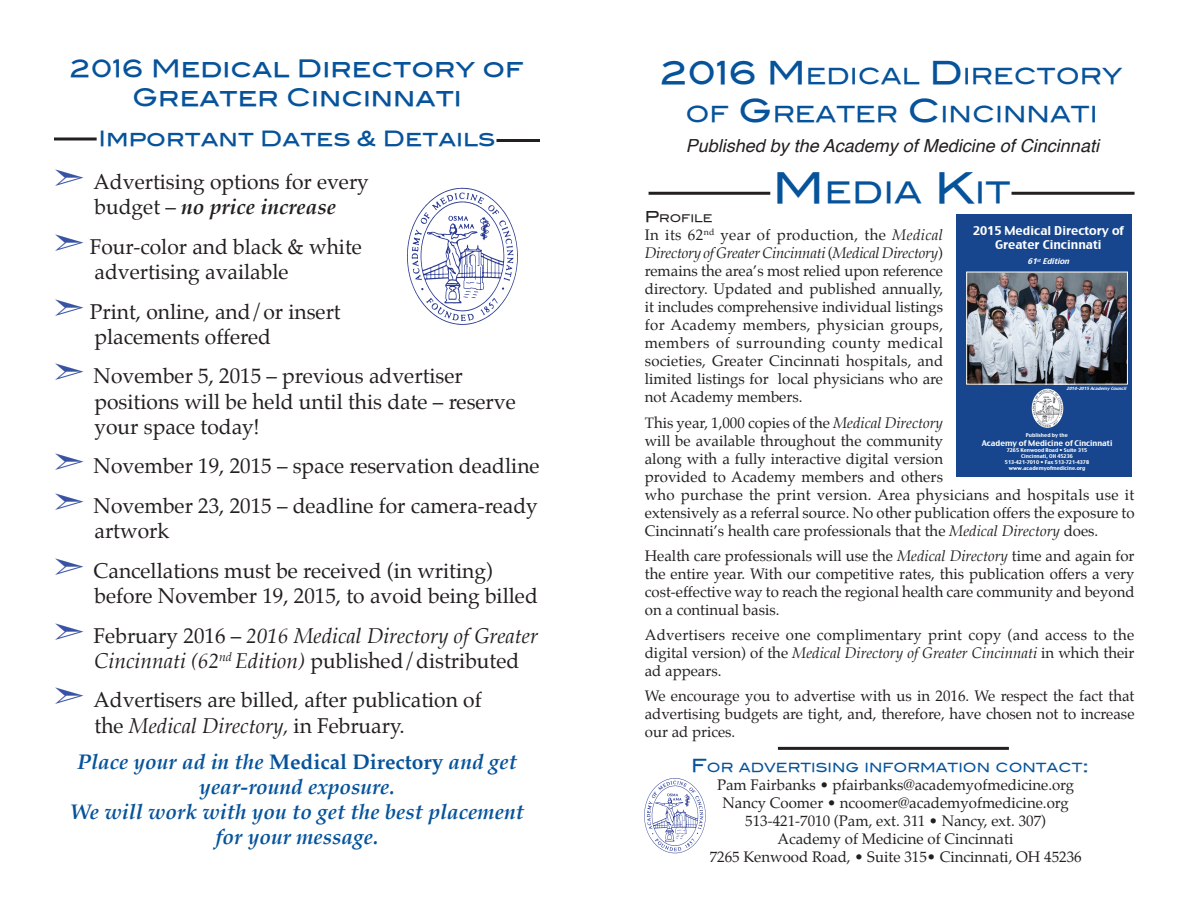
<style>
.page{position:relative;width:1188px;height:918px;background:#fff}
.page>*{position:absolute;margin:0;border:0;box-sizing:border-box;transform-origin:0 0}
.t1{font:29.4px "Blair Md ITCTT Medium";color:#06539b}
.t2{font:24px/28.8px "Blair Md ITCTT Medium";color:#06539b;text-align:center}
.t3{font:22.05px/37.8px "Blair Md ITCTT Medium";color:#06539b;text-align:center}
.t4{font:21px/39.6px "Palatino";color:#231f20}
.t5{font:italic 700 21px/25.2px "Palatino";color:#06539b}
.t6{font:italic 18px "Helvetica";color:#231f20}
.t7{font:15px/18px "Palatino";color:#231f20;text-align:justify}
.t8{font:12.6px "Blair Md ITCTT Medium";color:#06539b}
.t9{font:11.85px/14.2px "Charcoal CY";color:#fff;text-align:center}
.t10{font:10.5px "Blair Md ITCTT Medium";color:#231f20}
.t11{font:7.65px "Charcoal CY";color:#fff}
.t12{font:italic 7.65px "Charcoal CY";color:#fff}
.t13{font:5.1px/6.1px "Charcoal CY";color:#fff;text-align:center}
.t14{font:italic 4.2px "Charcoal CY";color:#fff}
.s1{font-family:"Blair Md ITCTT Medium";color:#06539b}
.s2{color:#3853a3}
.s3{font-weight:700;font-style:italic}
.s4{font-style:italic}
.s5{font-weight:400;font-style:normal;color:#231f20}
.s6{font-weight:400;color:#231f20}
.s7{font-style:normal}
.s8{font-size:31.5px}
.s9{font-size:42px}
.s10{font-size:15px}
.s11{font-size:18px}
</style>
<div class="page">
<img style="left:644px;top:778px;width:62px;height:76px">
<hr style="left:1012px;top:192px;width:123px;height:3px;background:#231f20">
<hr style="left:649px;top:192px;width:121px;height:3px;background:#231f20">
<hr style="left:54px;top:137px;width:43px;height:3px;background:#231f20">
<hr style="left:497px;top:139px;width:43px;height:3px;background:#231f20">
<hr style="left:778px;top:747px;width:231px;height:3px;background:#231f20">
<img style="left:407px;top:187px;width:111px;height:138px">
<div style="left:956px;top:214px;width:176px;height:262px;background:#17468e"></div>
<img style="left:968px;top:274px;width:158px;height:108px">
<div style="left:966px;top:272px;width:162px;height:112px;border:1px solid #fff"></div>
<svg style="left:1037px;top:389px;width:11px;height:5px"></svg>
<p class="t2" style="left:70px;top:52px;width:455px">2016 Medical Directory of<br>Greater Cincinnati</p>
<p class="t4" style="left:54px;top:117px;width:443px;line-height:43.2px;text-indent:45px"><span class="s1">Important Dates &amp; Details </span><span class="s2">➣</span> Advertising options for every</p>
<p class="t4" style="left:54px;top:187px;width:309px;text-indent:41px">budget – <span class="s3">no price increase </span><span class="s2">➣</span> Four-color and black &amp; white</p>
<p class="t4" style="left:54px;top:252px;width:288px;text-align:center">advertising available<br><span class="s2">➣</span> Print, online, and/or insert</p>
<p class="t4" style="left:54px;top:317px;width:410px;text-indent:41px">placements offered<br><span class="s2">➣</span> November 5, 2015 – previous advertiser</p>
<p class="t4" style="left:95px;top:389px;width:423px;line-height:25.2px">positions will be held until this date – reserve your space today!</p>
<p class="t4" style="left:54px;top:446px;width:487px"><span class="s2">➣</span> November 19, 2015 – space reservation deadline <span class="s2">➣</span> November 23, 2015 – deadline for camera-ready</p>
<p class="t4" style="left:54px;top:511px;width:441px;text-indent:41px">artwork<br><span class="s2">➣</span> Cancellations must be received (in writing)</p>
<p class="t4" style="left:54px;top:576px;width:486px;text-align:right">before November 19, 2015, to avoid being billed<br><span class="s2">➣</span> February 2016 – <span class="s4">2016 Medical Directory of Greater</span></p>
<p class="t4" style="left:54px;top:641px;width:467px;text-indent:41px"><span class="s4">Cincinnati (62</span><sup>nd</sup> <span class="s4">Edition)</span> published/distributed <span class="s2">➣</span> Advertisers are billed, after publication of</p>
<p class="t5" style="left:77px;top:708px;width:441px;line-height:36px;text-indent:17px"><span class="s5">the</span> <span class="s6">Medical Directory,</span> <span class="s5">in February.<br></span>Place your ad in the <span class="s7">Medical Directory</span> and get</p>
<p class="t5" style="left:70px;top:774px;width:456px;text-align:center">year-round exposure.<br>We will work with you to get the best placement for your message.</p>
<p class="t3" style="left:661px;top:55px;width:463px"><span class="s8">2016 M</span>EDICAL <span class="s8">D</span> IRECTORY<br>OF <span class="s8">G</span>REATER <span class="s8">C</span> INCINNATI</p>
<p class="t6" style="left:686px;top:131px;width:415px">Published by the Academy of Medicine of Cincinnati</p>
<p class="t1" style="left:773px;top:169px;width:240px"><span class="s9">M</span>EDIA <span class="s9">K</span>IT</p>
<p class="t10" style="left:645px;top:210px;width:69px"><span class="s10">P</span>ROFILE</p>
<p class="t7" style="left:645px;top:226px;width:300px">In its 62<sup>nd</sup> year of production, the <span class="s4">Medical Directory of Greater Cincinnati</span> (<span class="s4">Medical Directory</span>) remains the area’s most relied upon reference directory. Updated and published annually, it includes comprehensive individual listings for Academy members, physician groups, members of surrounding county medical societies, Greater Cincinnati hospitals, and limited listings for local physicians who are not Academy members.</p>
<p class="t7" style="left:645px;top:413px;width:491px;text-align:left">This year, 1,000 copies of the <span class="s4">Medical Directory<br></span>will be available throughout the community<br>along with a fully interactive digital version<br>provided to Academy members and others<br>who purchase the print version. Area physicians and hospitals use it extensively as a referral source. No other publication offers the exposure to Cincinnati’s health care professionals that the <span class="s4">Medical Directory</span> does.</p>
<p class="t7" style="left:645px;top:547px;width:491px">Health care professionals will use the <span class="s4">Medical Directory</span> time and again for the entire year. With our competitive rates, this publication offers a very cost-effective way to reach the regional health care community and beyond on a continual basis.</p>
<p class="t7" style="left:645px;top:626px;width:491px">Advertisers receive one complimentary print copy (and access to the digital version) of the <span class="s4">Medical Directory of Greater Cincinnati</span> in which their ad appears.</p>
<p class="t7" style="left:645px;top:687px;width:491px">We encourage you to advertise with us in 2016. We respect the fact that advertising budgets are tight, and, therefore, have chosen not to increase our ad prices.</p>
<p class="t8" style="left:691px;top:757px;width:399px"><span class="s11">F</span>OR ADVERTISING INFORMATION CONTACT<span class="s11">:</span></p>
<p class="t7" style="left:710px;top:776px;width:374px;text-align:center">Pam Fairbanks • pfairbanks@academyofmedicine.org Nancy Coomer • ncoomer@academyofmedicine.org 513-421-7010 (Pam, ext. 311 • Nancy, ext. 307)<br>Academy of Medicine of Cincinnati<br>7265 Kenwood Road, • Suite 315• Cincinnati, OH 45236</p>
<p class="t9" style="left:973px;top:223px;width:152px">2015 Medical Directory of<br>Greater Cincinnati</p>
<p class="t12" style="left:1028px;top:257px;width:46px">61<sup>st</sup> Edition</p>
<p class="t14" style="left:1066px;top:386px;width:63px">2014–2015AcademyCouncil</p>
<p class="t13" style="left:1026px;top:432px;width:43px">Published by the</p>
<p class="t11" style="left:982px;top:438px;width:132px">Academy of Medicine of Cincinnati</p>
<p class="t13" style="left:1005px;top:447px;width:86px">7265 Kenwood Road • Suite 315<br>Cincinnati, OH 45236<br>513-421-7010 • Fax 513-721-4378 www.academyofmedicine.org</p>
</div>
